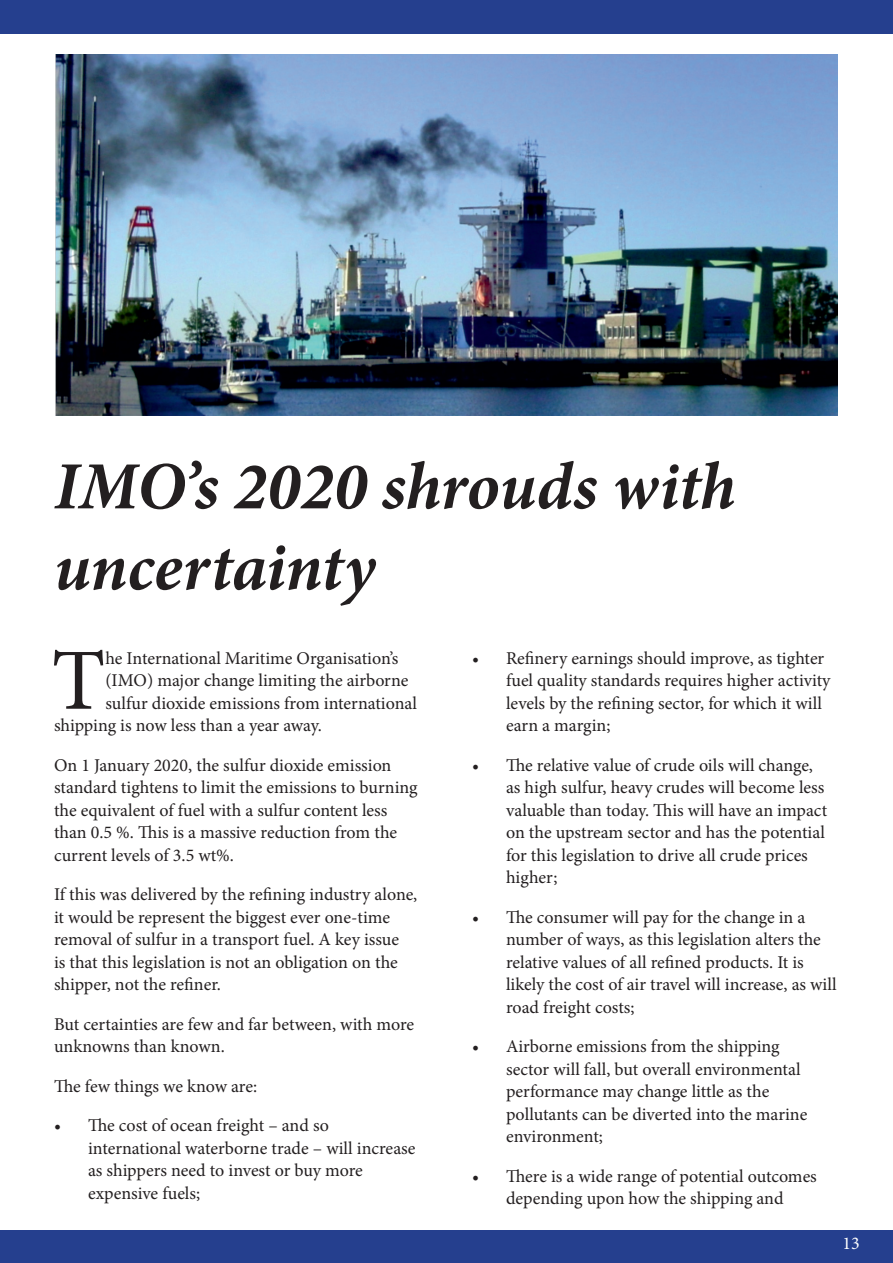
<style>
.page{position:relative;width:893px;height:1263px;background:#fff}
.page>*{position:absolute;margin:0;border:0;box-sizing:border-box;transform-origin:0 0}
.t1{font:87.3px "Minion Pro";color:#231f20}
.t2{font:italic 700 67.5px/81px "Minion Pro";letter-spacing:-.005em;color:#231f20}
.t3{font:18px/22.5px "Minion Pro";color:#231f20}
.t4{font:18px "Minion Pro";color:#fff}
</style>
<div class="page">
<div style="left:0;top:0;width:893px;height:33px;background:#253f8e"></div>
<div style="left:0;top:1230px;width:893px;height:33px;background:#253f8e"></div>
<img style="left:55px;top:54px;width:783px;height:361px">
<h2 class="t2" style="left:54px;top:445px;width:683px">IMO’s 2020 shrouds with uncertainty</h2>
<h1 class="t1" style="left:52px;top:622px;width:55px">T</h1>
<p class="t3" style="left:105px;top:647px;width:294px">he International Maritime Organisation’s</p>
<p class="t3" style="left:105px;top:669px;width:305px">(IMO) major change limiting the airborne</p>
<p class="t3" style="left:105px;top:692px;width:313px">sulfur dioxide emissions from international</p>
<p class="t3" style="left:54px;top:714px;width:269px">shipping is now less than a year away.</p>
<p class="t3" style="left:54px;top:754px;width:365px">On 1 January 2020, the sulfur dioxide emission standard tightens to limit the emissions to burning the equivalent of fuel with a sulfur content less than 0.5 %. This is a massive reduction from the current levels of 3.5 wt%.</p>
<p class="t3" style="left:54px;top:883px;width:365px">If this was delivered by the refining industry alone, it would be represent the biggest ever one-time removal of sulfur in a transport fuel. A key issue<br>is that this legislation is not an obligation on the shipper, not the refiner.</p>
<p class="t3" style="left:54px;top:1013px;width:362px">But certainties are few and far between, with more unknowns than known.</p>
<p class="t3" style="left:54px;top:1075px;width:205px">The few things we know are:</p>
<p class="t3" style="left:88px;top:1114px;width:329px;text-indent:-34px">• The cost of ocean freight – and so international waterborne trade – will increase as shippers need to invest or buy more expensive fuels;</p>
<p class="t3" style="left:506px;top:647px;width:326px;text-indent:-34px">• Refinery earnings should improve, as tighter fuel quality standards requires higher activity levels by the refining sector, for which it will earn a margin;</p>
<p class="t3" style="left:506px;top:754px;width:323px;text-indent:-34px">• The relative value of crude oils will change, as high sulfur, heavy crudes will become less valuable than today. This will have an impact on the upstream sector and has the potential for this legislation to drive all crude prices higher;</p>
<p class="t3" style="left:506px;top:906px;width:332px;text-indent:-34px">• The consumer will pay for the change in a number of ways, as this legislation alters the relative values of all refined products. It is likely the cost of air travel will increase, as will road freight costs;</p>
<p class="t3" style="left:506px;top:1035px;width:303px;text-indent:-34px">• Airborne emissions from the shipping sector will fall, but overall environmental performance may change little as the pollutants can be diverted into the marine environment;</p>
<p class="t3" style="left:472px;top:1165px;width:346px;text-align:center">• There is a wide range of potential outcomes depending upon how the shipping and</p>
<p class="t4" style="left:842px;top:1231px;width:19px">13</p>
</div>
